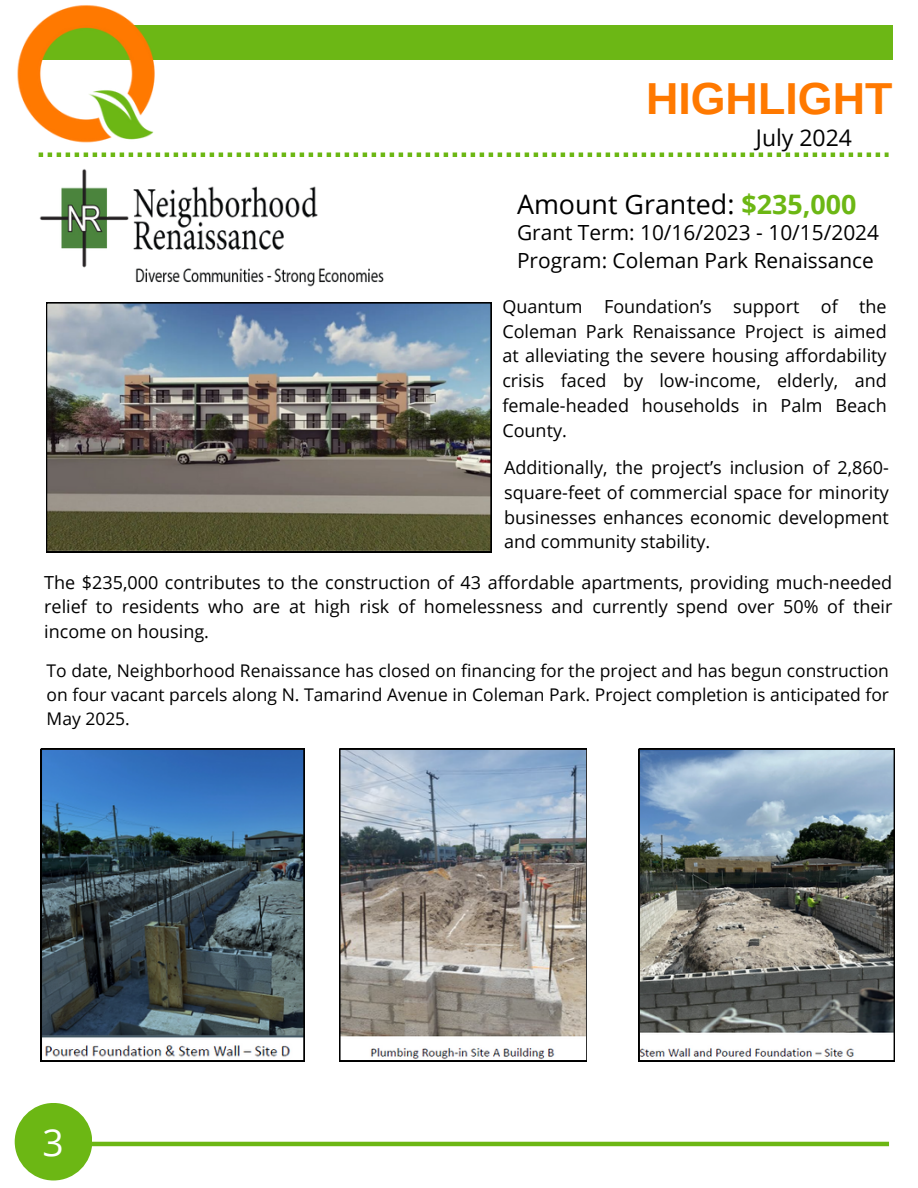
<style>
.page{position:relative;width:918px;height:1188px;background:#fff}
.page>*{position:absolute;margin:0;border:0;box-sizing:border-box;transform-origin:0 0}
.t1{font:700 44.85px "Arimo";color:#ff7900}
.t2{font:37.2px "Open Sans";color:#fff}
.t3{font:26.85px "Open Sans";color:#000}
.t4{font:22.95px "Open Sans";color:#000}
.t5{font:20.85px/28.2px "Open Sans";color:#000}
.t6{font:18px/24.8px "Open Sans";color:#000;text-align:justify}
.t7{font:17.4px/23.7px "Open Sans";color:#000;text-align:justify}
.s1{font-weight:700;color:#6cb714}
</style>
<div class="page">
<div style="left:39px;top:26px;width:853px;height:34px;background:#6cb715"></div>
<img style="left:17px;top:5px;width:152px;height:138px">
<svg style="left:39px;top:152px;width:850px;height:5px"></svg>
<div style="left:15px;top:1103px;width:77px;height:77px;background:#6cb714;border-radius:50%"></div>
<hr style="left:30px;top:1142px;width:859px;height:4px;background:#6cb714">
<img style="left:39px;top:169px;width:345px;height:118px">
<img style="left:46px;top:302px;width:445px;height:250px">
<svg style="left:41px;top:749px;width:263px;height:312px;background:#476278"></svg>
<img style="left:339px;top:749px;width:248px;height:312px">
<img style="left:639px;top:749px;width:255px;height:312px">
<p class="t1" style="left:646px;top:74px;width:248px">HIGHLIGHT</p>
<p class="t4" style="left:756px;top:121px;width:98px">July 2024</p>
<p class="t3" style="left:517px;top:185px;width:341px">Amount Granted: <span class="s1">$235,000</span></p>
<p class="t5" style="left:517px;top:218px;width:364px">Grant Term: 10/16/2023 - 10/15/2024<br>Program: Coleman Park Renaissance</p>
<p class="t6" style="left:502px;top:294px;width:386px">Quantum Foundation’s support of the Coleman Park Renaissance Project is aimed at alleviating the severe housing affordability crisis faced by low-income, elderly, and female-headed households in Palm Beach County.</p>
<p class="t6" style="left:504px;top:455px;width:386px">Additionally, the project’s inclusion of 2,860- square-feet of commercial space for minority businesses enhances economic development and community stability.</p>
<p class="t6" style="left:44px;top:569px;width:850px">The $235,000 contributes to the construction of 43 affordable apartments, providing much-needed relief to residents who are at high risk of homelessness and currently spend over 50% of their income on housing.</p>
<p class="t7" style="left:47px;top:659px;width:844px">To date, Neighborhood Renaissance has closed on financing for the project and has begun construction on four vacant parcels along N. Tamarind Avenue in Coleman Park. Project completion is anticipated for May 2025.</p>
<h1 class="t2" style="left:42px;top:1116px;width:23px">3</h1>
</div>
